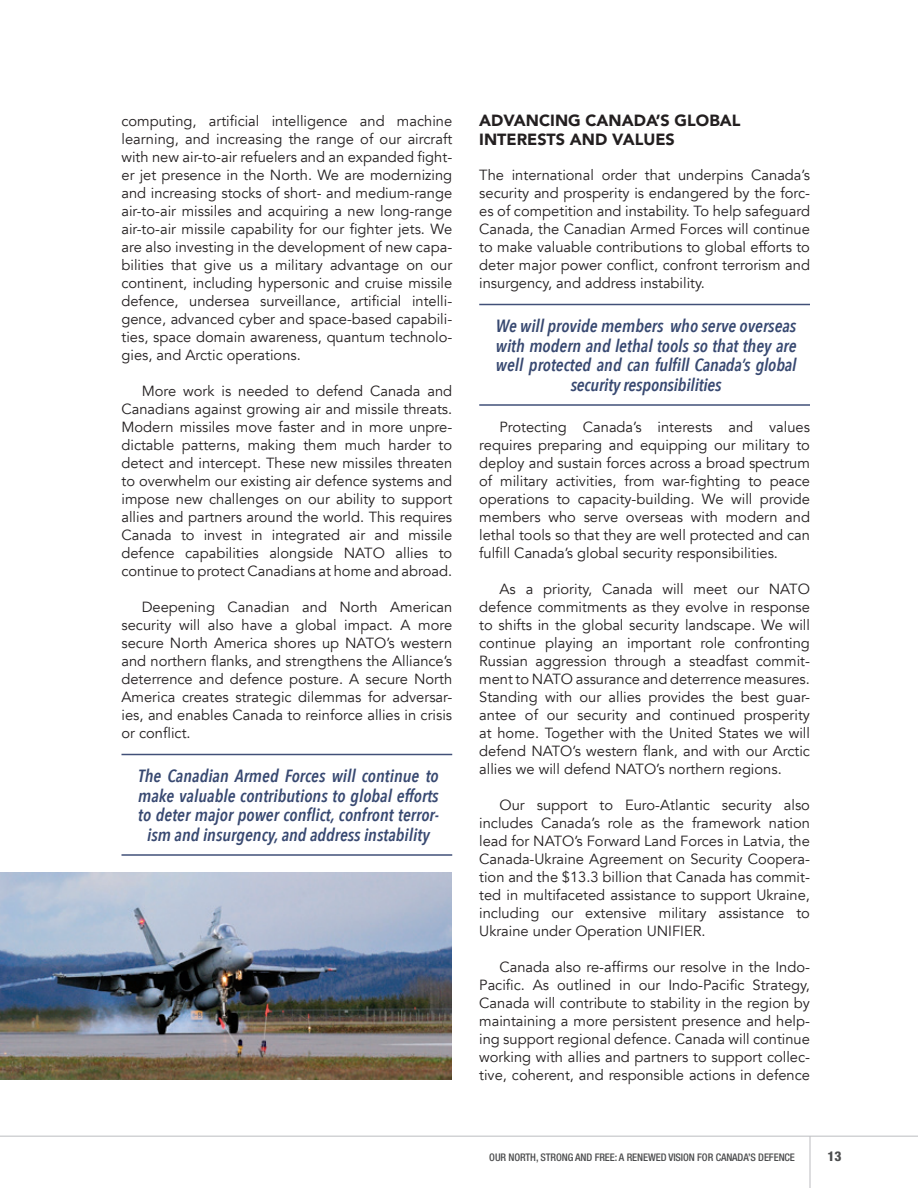
<style>
.page{position:relative;width:918px;height:1188px;background:#fff}
.page>*{position:absolute;margin:0;border:0;box-sizing:border-box;transform-origin:0 0}
.t1{font:italic 600 17.7px/19.5px "Avenir Next Condensed";color:#384971;text-align:center}
.t2{font:900 16.2px/19.5px "Avenir";color:#231f20}
.t3{font:14.7px/18px "Avenir";color:#231f20;text-align:justify}
.t4{font:800 condensed 13.5px "Helvetica Neue LT Std";color:#4b4c4d}
.t5{font:500 condensed 10.5px "Helvetica Neue LT Std";letter-spacing:-.01em;color:#4b4c4d}
</style>
<div class="page">
<hr style="left:0;top:1136px;width:918px;height:1px;background:#bcbdc0">
<hr style="left:810px;top:1136px;width:1px;height:52px;background:#bcbdc0">
<hr style="left:122px;top:754px;width:330px;height:1px;background:#415078">
<hr style="left:122px;top:854px;width:330px;height:2px;background:#415078">
<hr style="left:479px;top:304px;width:331px;height:1px;background:#415078">
<hr style="left:479px;top:404px;width:331px;height:2px;background:#415078">
<img style="left:0;top:873px;width:452px;height:207px">
<p class="t3" style="left:122px;top:112px;width:332px">computing, artificial intelligence and machine learning, and increasing the range of our aircraft with new air-to-air refuelers and an expanded fight&shy;er jet presence in the North. We are modernizing and increasing stocks of short- and medium-range air-to-air missiles and acquiring a new long-range air-to-air missile capability for our fighter jets. We are also investing in the development of new capa&shy;bilities that give us a military advantage on our continent, including hypersonic and cruise missile defence, undersea surveillance, artificial intelli&shy;gence, advanced cyber and space-based capabili&shy;ties, space domain awareness, quantum technolo&shy;gies, and Arctic operations.</p>
<p class="t3" style="left:122px;top:382px;width:332px;text-indent:20px">More work is needed to defend Canada and Canadians against growing air and missile threats.<br>Modern missiles move faster and in more unpre&shy;dictable patterns, making them much harder to detect and intercept. These new missiles threaten to overwhelm our existing air defence systems and impose new challenges on our ability to support allies and partners around the world. This requires Canada to invest in integrated air and missile defence capabilities alongside NATO allies to continue to protect Canadians at home and abroad.</p>
<p class="t3" style="left:122px;top:598px;width:332px;text-indent:20px">Deepening Canadian and North American security will also have a global impact. A more secure North America shores up NATO’s western and northern flanks, and strengthens the Alliance’s deterrence and defence posture. A secure North America creates strategic dilemmas for adversar&shy;ies, and enables Canada to reinforce allies in crisis or conflict.</p>
<p class="t1" style="left:138px;top:766px;width:302px">The Canadian Armed Forces will continue to make valuable contributions to global efforts to deter major power conflict, confront terror&shy;ism and insurgency, and address instability</p>
<p class="t2" style="left:479px;top:110px;width:263px">ADVANCING CANADA’S GLOBAL<br>INTERESTS AND VALUES</p>
<p class="t3" style="left:479px;top:166px;width:332px">The international order that underpins Canada’s security and prosperity is endangered by the forc&shy;es of competition and instability. To help safeguard Canada, the Canadian Armed Forces will continue to make valuable contributions to global efforts to deter major power conflict, confront terrorism and insurgency, and address instability.</p>
<p class="t1" style="left:496px;top:316px;width:302px">We will provide members who serve overseas with modern and lethal tools so that they are well protected and can fulfill Canada’s global security responsibilities</p>
<p class="t3" style="left:479px;top:418px;width:332px;text-indent:20px">Protecting Canada’s interests and values requires preparing and equipping our military to deploy and sustain forces across a broad spectrum of military activities, from war-fighting to peace operations to capacity-building. We will provide members who serve overseas with modern and lethal tools so that they are well protected and can fulfill Canada’s global security responsibilities.</p>
<p class="t3" style="left:479px;top:580px;width:332px;text-indent:20px">As a priority, Canada will meet our NATO defence commitments as they evolve in response to shifts in the global security landscape. We will continue playing an important role confronting Russian aggression through a steadfast commit&shy;ment to NATO assurance and deterrence measures.<br>Standing with our allies provides the best guar&shy;antee of our security and continued prosperity at home. Together with the United States we will defend NATO’s western flank, and with our Arctic allies we will defend NATO’s northern regions.</p>
<p class="t3" style="left:479px;top:796px;width:332px;text-indent:20px">Our support to Euro-Atlantic security also includes Canada’s role as the framework nation lead for NATO’s Forward Land Forces in Latvia, the Canada-Ukraine Agreement on Security Coopera&shy;tion and the $13.3 billion that Canada has commit&shy;ted in multifaceted assistance to support Ukraine, including our extensive military assistance to Ukraine under Operation UNIFIER.</p>
<p class="t3" style="left:479px;top:958px;width:332px;text-indent:20px">Canada also re-affirms our resolve in the Indo-Pacific. As outlined in our Indo-Pacific Strategy, Canada will contribute to stability in the region by maintaining a more persistent presence and help&shy;ing support regional defence. Canada will continue working with allies and partners to support collec&shy;tive, coherent, and responsible actions in defence</p>
<p class="t5" style="left:489px;top:1151px;width:307px">OUR NORTH, STRONG AND FREE: A RENEWED VISION FOR CANADA’S DEFENCE</p>
<p class="t4" style="left:828px;top:1148px;width:16px">13</p>
</div>
